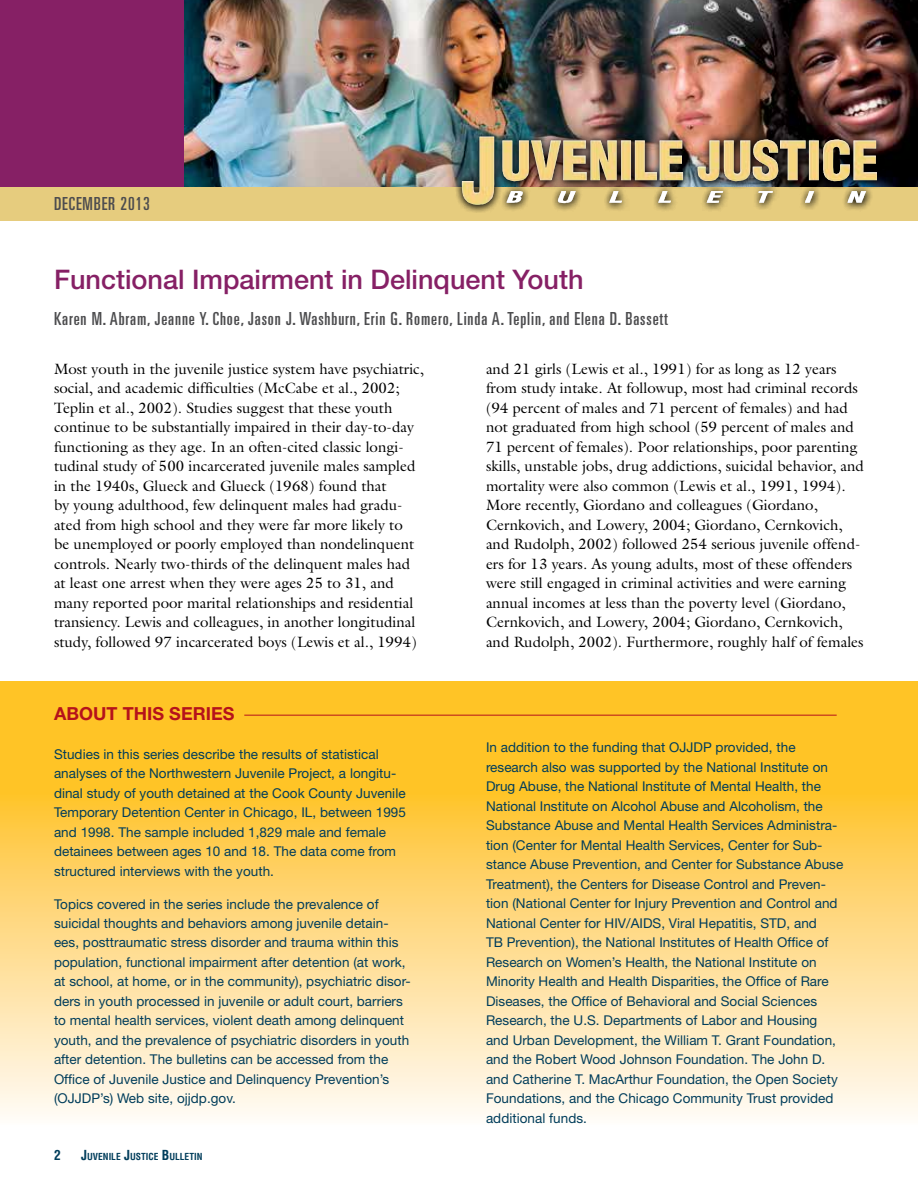
<style>
.page{position:relative;width:918px;height:1188px;background:#fff}
.page>*{position:absolute;margin:0;border:0;box-sizing:border-box;transform-origin:0 0}
._01-Inside_Title{font:500 27px "Helvetica Neue LT Std";color:#862065}
._01-Author{font:ultra-condensed 18px "Univers LT Std";letter-spacing:.05em;color:#4d4d4f}
.SB-L1_Head{font:700 18px "Helvetica Neue LT Std";letter-spacing:.005em;color:#b5121b}
._01-Body_text{font:15px/19.5px "Galliard Std";color:#000}
.SB-Body_Text{font:13.5px/19.5px "Helvetica Neue LT Std";letter-spacing:.005em;color:#003d5b}
.t1{font:700 condensed 13.5px "Helvetica LT Std";color:#003d5b}
.t2{font:700 condensed 9.45px "Helvetica LT Std";color:#003d5b}
.s1{font-size:13.5px}
</style>
<div class="page">
<div style="left:0;top:176px;width:918px;height:45px;background:#e6cc7e"></div>
<div style="left:0;top:0;width:918px;height:187px;background:#862065"></div>
<img style="left:184px;top:0;width:734px;height:187px">
<div style="left:455px;top:129px;width:431px;height:85px;background:#000;opacity:.75"></div>
<div style="left:500px;top:184px;width:374px;height:28px;background:#000;opacity:.75"></div>
<svg style="left:0;top:682px;width:918px;height:434px;background:#fed777"></svg>
<hr style="left:244px;top:715px;width:593px;height:1px;background:#b5121b">
<h2 class="_01-Author" style="left:54px;top:194px;width:97px">DECEMBER 2013</h2>
<p class="_01-Inside_Title" style="left:54px;top:264px;width:531px">Functional Impairment in Delinquent Youth</p>
<p class="_01-Author" style="left:54px;top:309px;width:615px">Karen M. Abram, Jeanne Y. Choe, Jason J. Washburn, Erin G. Romero, Linda A. Teplin, and Elena D. Bassett</p>
<p class="_01-Body_text" style="left:54px;top:359px;width:372px">Most youth in the juvenile justice system have psychiatric, social, and academic difficulties (McCabe et al., 2002; Teplin et al., 2002). Studies suggest that these youth continue to be substantially impaired in their day-to-day functioning as they age. In an often-cited classic longi&shy;tudinal study of 500 incarcerated juvenile males sampled in the 1940s, Glueck and Glueck (1968) found that<br>by young adulthood, few delinquent males had gradu&shy;ated from high school and they were far more likely to<br>be unemployed or poorly employed than nondelinquent controls. Nearly two-thirds of the delinquent males had at least one arrest when they were ages 25 to 31, and many reported poor marital relationships and residential transiency. Lewis and colleagues, in another longitudinal study, followed 97 incarcerated boys (Lewis et al., 1994)</p>
<p class="_01-Body_text" style="left:486px;top:359px;width:379px">and 21 girls (Lewis et al., 1991) for as long as 12 years from study intake. At followup, most had criminal records (94 percent of males and 71 percent of females) and had not graduated from high school (59 percent of males and 71 percent of females). Poor relationships, poor parenting skills, unstable jobs, drug addictions, suicidal behavior, and mortality were also common (Lewis et al., 1991, 1994).<br>More recently, Giordano and colleagues (Giordano, Cernkovich, and Lowery, 2004; Giordano, Cernkovich, and Rudolph, 2002) followed 254 serious juvenile offend&shy;ers for 13 years. As young adults, most of these offenders were still engaged in criminal activities and were earning annual incomes at less than the poverty level (Giordano, Cernkovich, and Lowery, 2004; Giordano, Cernkovich, and Rudolph, 2002). Furthermore, roughly half of females</p>
<p class="SB-L1_Head" style="left:54px;top:703px;width:182px">ABOUT THIS SERIES</p>
<p class="SB-Body_Text" style="left:54px;top:744px;width:354px">Studies in this series describe the results of statistical analyses of the Northwestern Juvenile Project, a longitu&shy;dinal study of youth detained at the Cook County Juvenile Temporary Detention Center in Chicago, IL, between 1995 and 1998. The sample included 1,829 male and female detainees between ages 10 and 18. The data come from structured interviews with the youth.</p>
<p class="SB-Body_Text" style="left:54px;top:894px;width:358px">Topics covered in the series include the prevalence of suicidal thoughts and behaviors among juvenile detain&shy;ees, posttraumatic stress disorder and trauma within this population, functional impairment after detention (at work, at school, at home, or in the community), psychiatric disor&shy;ders in youth processed in juvenile or adult court, barriers to mental health services, violent death among delinquent youth, and the prevalence of psychiatric disorders in youth after detention. The bulletins can be accessed from the Office of Juvenile Justice and Delinquency Prevention’s (OJJDP’s) Web site, ojjdp.gov.</p>
<p class="t1" style="left:54px;top:1147px;width:8px">2</p>
<p class="t2" style="left:81px;top:1151px;width:123px"><span class="s1">J</span>UVENILE <span class="s1">J</span>USTICE <span class="s1">B</span>ULLETIN</p>
<p class="SB-Body_Text" style="left:486px;top:738px;width:359px">In addition to the funding that OJJDP provided, the research also was supported by the National Institute on Drug Abuse, the National Institute of Mental Health, the National Institute on Alcohol Abuse and Alcoholism, the Substance Abuse and Mental Health Services Administra&shy;tion (Center for Mental Health Services, Center for Sub&shy;stance Abuse Prevention, and Center for Substance Abuse Treatment), the Centers for Disease Control and Preven&shy;tion (National Center for Injury Prevention and Control and National Center for HIV/AIDS, Viral Hepatitis, STD, and<br>TB Prevention), the National Institutes of Health Office of Research on Women’s Health, the National Institute on Minority Health and Health Disparities, the Office of Rare Diseases, the Office of Behavioral and Social Sciences Research, the U.S. Departments of Labor and Housing and Urban Development, the William T. Grant Foundation, and the Robert Wood Johnson Foundation. The John D. and Catherine T. MacArthur Foundation, the Open Society Foundations, and the Chicago Community Trust provided additional funds.</p>
</div>
